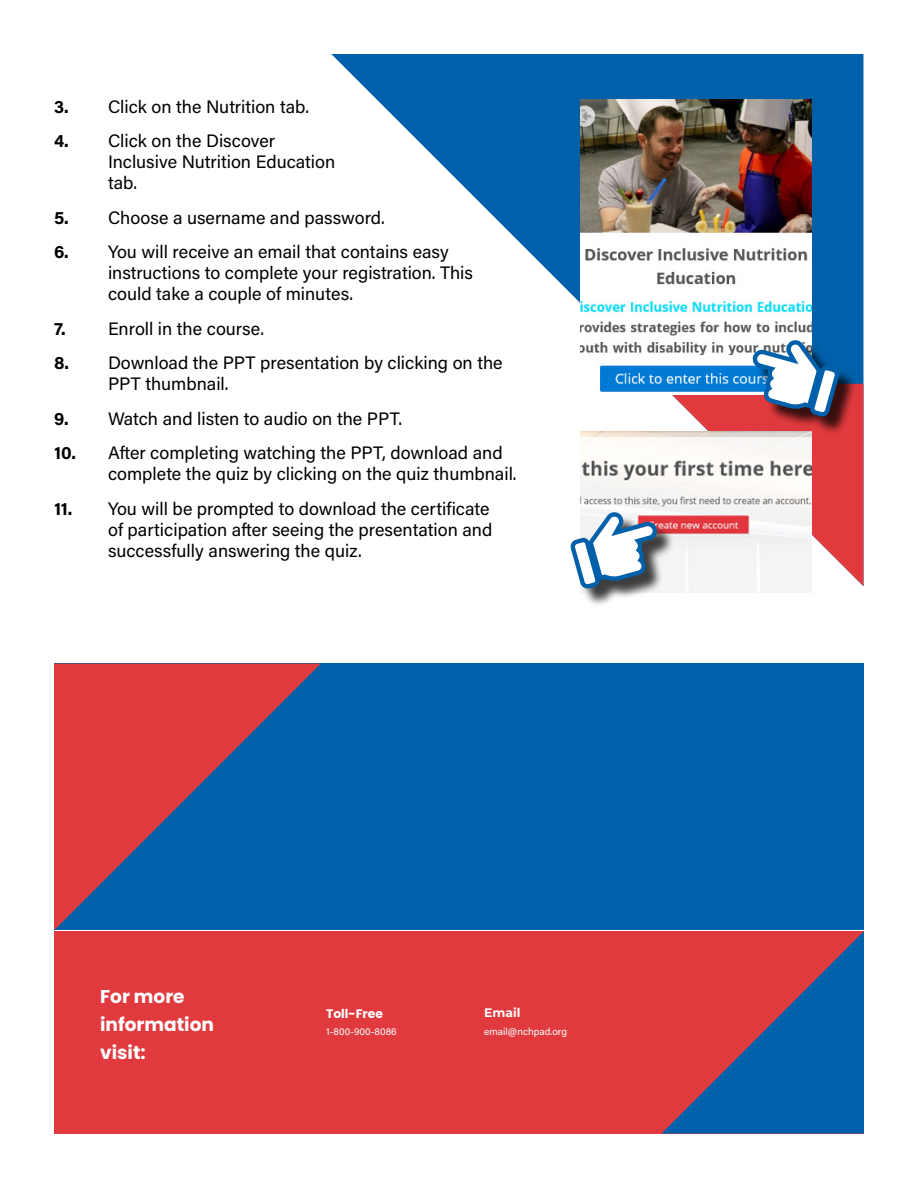
<style>
.page{position:relative;width:918px;height:1188px;background:#fff}
.page>*{position:absolute;margin:0;border:0;box-sizing:border-box;transform-origin:0 0}
.t1{font:700 18.45px/27.8px "Poppins";color:#fff}
.t2{font:18px/21px "Acumin Pro";color:#000}
.t3{font:700 12.3px "Poppins";color:#fff}
.t4{font:700 12.3px "Montserrat";color:#fff}
.t5{font:10.05px "Acumin Pro";color:#fff}
.s1{font-weight:700}
</style>
<div class="page">
<svg style="left:331px;top:54px;width:532px;height:281px;fill:#0060a9"></svg>
<div style="left:54px;top:931px;width:810px;height:203px;background:#e13a3e"></div>
<div style="left:54px;top:664px;width:809px;height:266px;background:#0060a9"></div>
<svg style="left:662px;top:931px;width:202px;height:203px"></svg>
<img style="left:580px;top:99px;width:231px;height:236px">
<div style="left:573px;top:515px;width:102px;height:92px;background:#000;opacity:.75"></div>
<svg style="left:570px;top:335px;width:293px;height:256px"></svg>
<svg style="left:54px;top:664px;width:267px;height:266px"></svg>
<p class="t2" style="left:54px;top:95px;width:257px"><span class="s1">3.</span> Click on the Nutrition tab.</p>
<p class="t2" style="left:108px;top:130px;width:229px;text-indent:-54px"><span class="s1">4.</span> Click on the Discover<br>Inclusive Nutrition Education tab.</p>
<p class="t2" style="left:54px;top:206px;width:332px"><span class="s1">5.</span> Choose a username and password.</p>
<p class="t2" style="left:108px;top:241px;width:366px;text-indent:-54px"><span class="s1">6.</span> You will receive an email that contains easy instructions to complete your registration. This could take a couple of minutes.</p>
<p class="t2" style="left:54px;top:317px;width:212px"><span class="s1">7.</span> Enroll in the course.</p>
<p class="t2" style="left:108px;top:352px;width:396px;text-indent:-54px"><span class="s1">8.</span> Download the PPT presentation by clicking on the<br>PPT thumbnail.</p>
<p class="t2" style="left:54px;top:407px;width:350px"><span class="s1">9.</span> Watch and listen to audio on the PPT.</p>
<p class="t2" style="left:108px;top:442px;width:410px;text-indent:-54px"><span class="s1">10.</span> After completing watching the PPT, download and complete the quiz by clicking on the quiz thumbnail.</p>
<p class="t2" style="left:108px;top:497px;width:386px;text-indent:-54px"><span class="s1">11.</span> You will be prompted to download the certificate of participation after seeing the presentation and successfully answering the quiz.</p>
<p class="t1" style="left:100px;top:983px;width:115px">For more information visit:</p>
<p class="t3" style="left:326px;top:1007px;width:58px">Toll-Free</p>
<p class="t4" style="left:484px;top:1004px;width:38px">Email</p>
<p class="t5" style="left:326px;top:1024px;width:72px">1-800-900-8086</p>
<p class="t5" style="left:484px;top:1024px;width:84px">email@nchpad.org</p>
</div>
